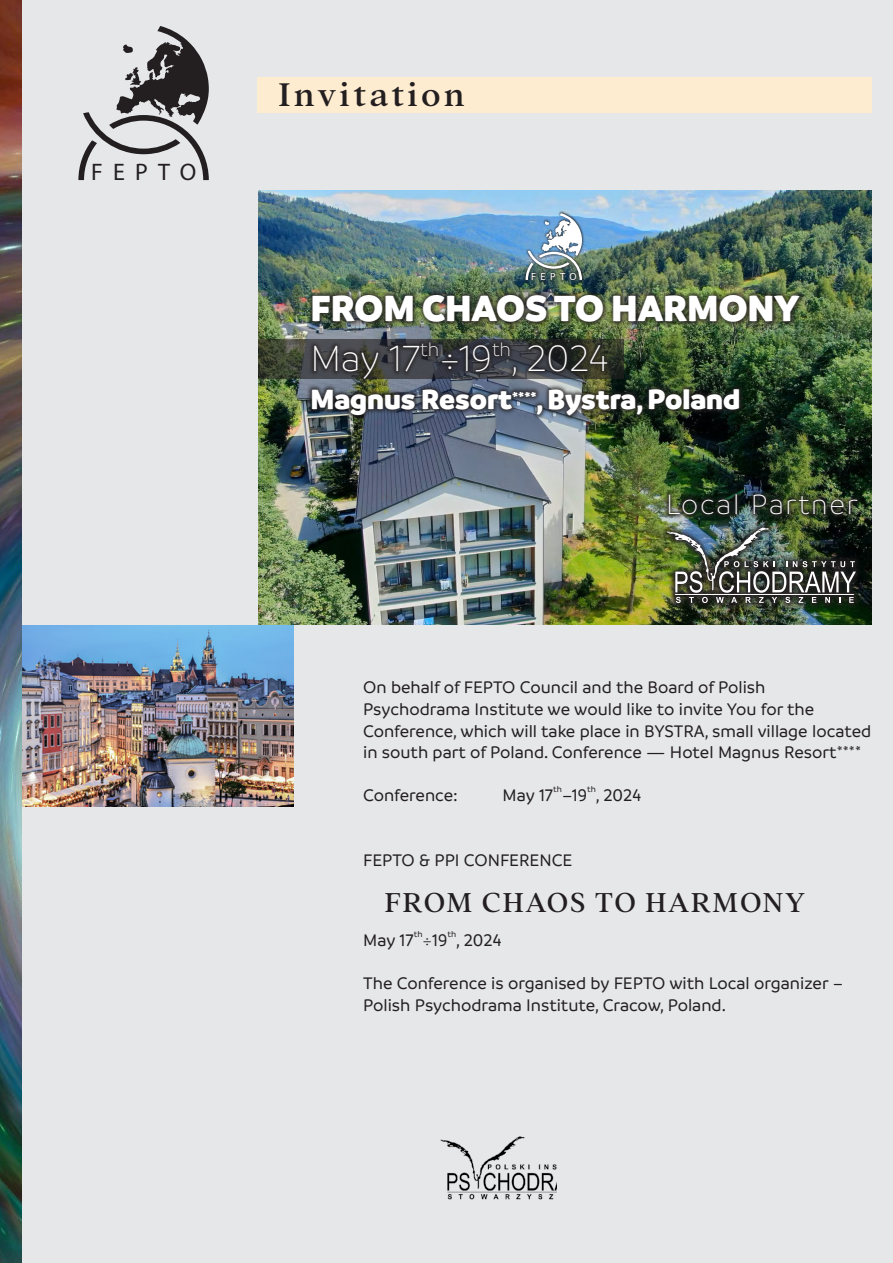
<style>
.page{position:relative;width:893px;height:1263px;background:#e6e7e9}
.page>*{position:absolute;margin:0;border:0;box-sizing:border-box;transform-origin:0 0}
.t1{font:900 39.15px/50.2px "Branding";color:#fff}
.t2{font:500 36px "Addington CF";letter-spacing:.095em;color:#231f20}
.t3{font:30px "Addington CF";letter-spacing:.04em;color:#231f20}
.t4{font:900 29.85px "Branding";color:#fff}
.t5{font:300 29.85px "Branding";letter-spacing:.06em;color:#fff}
.t6{font:24px "Myriad Pro";letter-spacing:.43em;color:#231f20}
.t7{font:500 18px/21.6px "Branding";color:#231f20}
.t8{font:10.35px "Myriad Pro";letter-spacing:.43em;color:#fff}
.t9{font:500 9px "Branding";color:#231f20}
.s1{font-weight:300}
</style>
<div class="page">
<img style="left:258px;top:191px;width:614px;height:434px">
<svg style="left:258px;top:339px;width:366px;height:39px;background:#3c4233"></svg>
<div style="left:307px;top:289px;width:498px;height:38px;background:#231f20;opacity:.75"></div>
<div style="left:309px;top:337px;width:304px;height:47px;background:#231f20;opacity:.75"></div>
<div style="left:307px;top:383px;width:438px;height:38px;background:#231f20;opacity:.75"></div>
<div style="left:663px;top:489px;width:200px;height:31px;background:#231f20;opacity:.75"></div>
<div style="left:508px;top:211px;width:76px;height:72px;background:#231f20;opacity:.75"></div>
<img style="left:525px;top:213px;width:57px;height:67px">
<img style="left:660px;top:521px;width:203px;height:89px">
<img style="left:667px;top:528px;width:189px;height:75px">
<hr style="left:675px;top:594px;width:179px;height:1px;background:#fff">
<img style="left:22px;top:625px;width:272px;height:182px">
<div style="left:257px;top:77px;width:615px;height:35px;background:#fdecd0"></div>
<svg style="left:78px;top:26px;width:131px;height:154px"></svg>
<img style="left:440px;top:1136px;width:116px;height:64px">
<img style="left:0;top:0;width:21px;height:1263px">
<p class="t6" style="left:91px;top:157px;width:107px">FEPTO</p>
<h1 class="t2" style="left:279px;top:73px;width:187px">Invitation</h1>
<p class="t8" style="left:531px;top:270px;width:47px">FEPTO</p>
<p class="t1" style="left:310px;top:283px;width:491px">FROM CHAOS TO HARMONY<br><span class="s1">May 17</span><sup>th</sup><span class="s1">÷19</span><sup>th</sup><span class="s1">, 2024</span></p>
<p class="t4" style="left:310px;top:381px;width:432px">Magnus Resort<sup>****</sup>, Bystra, Poland</p>
<p class="t5" style="left:666px;top:489px;width:193px">Local Partner</p>
<p class="t7" style="left:363px;top:677px;width:510px">On behalf of FEPTO Council and the Board of Polish Psychodrama Institute we would like to invite You for the Conference, which will take place in BYSTRA, small village located in south part of Poland. Conference — Hotel Magnus Resort****</p>
<p class="t7" style="left:363px;top:785px;width:96px">Conference:</p>
<p class="t7" style="left:503px;top:785px;width:52px">May 17</p>
<p class="t9" style="left:553px;top:785px;width:10px">th</p>
<p class="t9" style="left:587px;top:785px;width:10px">th</p>
<p class="t7" style="left:596px;top:785px;width:47px">, 2024</p>
<p class="t7" style="left:562px;top:785px;width:27px">–19</p>
<p class="t7" style="left:363px;top:850px;width:211px">FEPTO &amp; PPI CONFERENCE</p>
<p class="t3" style="left:384px;top:885px;width:422px">FROM CHAOS TO HARMONY</p>
<p class="t7" style="left:363px;top:930px;width:52px">May 17</p>
<p class="t9" style="left:447px;top:929px;width:10px">th</p>
<p class="t7" style="left:456px;top:930px;width:47px">, 2024</p>
<p class="t7" style="left:363px;top:973px;width:481px">The Conference is organised by FEPTO with Local organizer –<br>Polish Psychodrama Institute, Cracow, Poland.</p>
<p class="t9" style="left:414px;top:929px;width:10px">th</p>
<p class="t7" style="left:422px;top:930px;width:26px"><span class="s1">÷</span>19</p>
</div>
